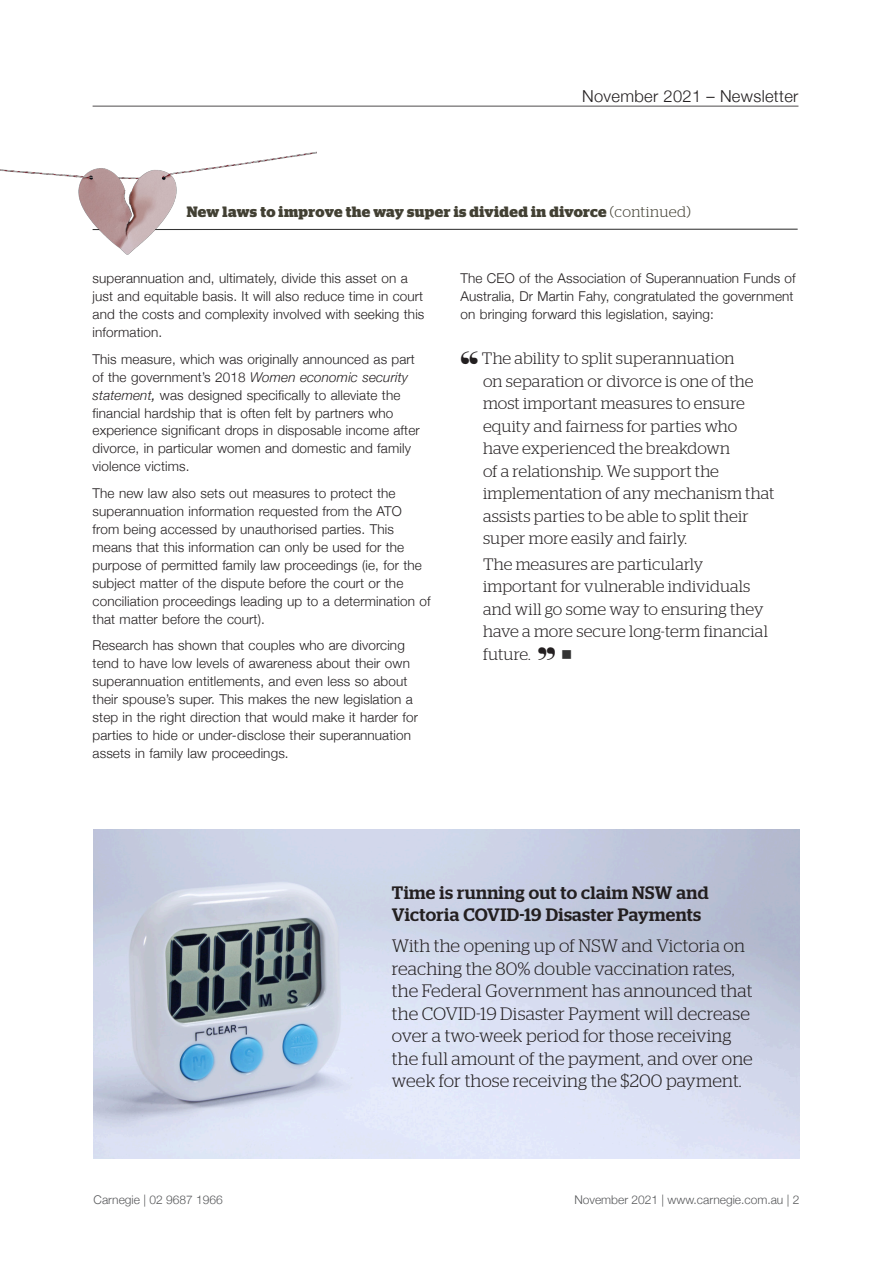
<style>
.page{position:relative;width:893px;height:1263px;background:#fff}
.page>*{position:absolute;margin:0;border:0;box-sizing:border-box;transform-origin:0 0}
.t1{font:300 18px/22.5px "Stag";letter-spacing:.005em;color:#231f20}
.t2{font:500 18px/22.5px "Stag";letter-spacing:.02em;color:#231f20}
.t3{font:300 16.5px/22.5px "Stag";letter-spacing:.01em;color:#231f20}
.t4{font:300 16.5px "Helvetica Neue";letter-spacing:.02em;color:#231f20}
.t5{font:700 15px "Stag";letter-spacing:.02em;color:#424033}
.t6{font:300 13.5px/18px "Helvetica Neue";letter-spacing:.01em;color:#231f20}
.t7{font:300 12px "Helvetica Neue";color:#57585a}
.s1{font-weight:300}
.s2{font-style:italic}
.s3{font-weight:400;font-style:italic}
.s4{font-size:18px}
.s5{color:#333}
</style>
<div class="page">
<hr style="left:93px;top:106px;width:705px;height:1px;background:#231f20">
<hr style="left:93px;top:229px;width:705px;height:1px;background:#333">
<img style="left:94px;top:829px;width:705px;height:329px">
<img style="left:0;top:152px;width:316px;height:103px">
<p class="t4" style="left:582px;top:83px;width:218px">November 2021 – Newsletter</p>
<p class="t5" style="left:187px;top:203px;width:506px">New laws to improve the way super is divided in divorce <span class="s1">(continued)</span></p>
<p class="t6" style="left:93px;top:268px;width:333px">superannuation and, ultimately, divide this asset on a just and equitable basis. It will also reduce time in court and the costs and complexity involved with seeking this information.</p>
<p class="t6" style="left:93px;top:349px;width:329px">This measure, which was originally announced as part of the government’s 2018 <span class="s2">Women economic security statement</span><span class="s3">,</span> was designed specifically to alleviate the financial hardship that is often felt by partners who experience significant drops in disposable income after divorce, in particular women and domestic and family violence victims.</p>
<p class="t6" style="left:93px;top:483px;width:339px">The new law also sets out measures to protect the superannuation information requested from the ATO from being accessed by unauthorised parties. This means that this information can only be used for the purpose of permitted family law proceedings (ie, for the subject matter of the dispute before the court or the conciliation proceedings leading up to a determination of that matter before the court).</p>
<p class="t6" style="left:93px;top:636px;width:327px">Research has shown that couples who are divorcing tend to have low levels of awareness about their own superannuation entitlements, and even less so about their spouse’s super. This makes the new legislation a step in the right direction that would make it harder for parties to hide or under-disclose their superannuation assets in family law proceedings.</p>
<p class="t6" style="left:461px;top:268px;width:337px">The CEO of the Association of Superannuation Funds of<br>Australia, Dr Martin Fahy, congratulated the government on bringing forward this legislation, saying:</p>
<p class="t3" style="left:483px;top:347px;width:293px;text-indent:-22px"><span class="s4">“</span> The ability to split superannuation<br>on separation or divorce is one of the most important measures to ensure equity and fairness for parties who have experienced the breakdown<br>of a relationship. We support the implementation of any mechanism that assists parties to be able to split their super more easily and fairly.</p>
<p class="t3" style="left:483px;top:552px;width:286px">The measures are particularly important for vulnerable individuals and will go some way to ensuring they have a more secure long-term financial future. <span class="s4">”</span> <span class="s5">■</span></p>
<h1 class="t2" style="left:392px;top:881px;width:318px">Time is running out to claim NSW and<br>Victoria COVID-19 Disaster Payments</h1>
<p class="t1" style="left:392px;top:934px;width:362px">With the opening up of NSW and Victoria on reaching the 80% double vaccination rates, the Federal Government has announced that the COVID-19 Disaster Payment will decrease over a two-week period for those receiving the full amount of the payment, and over one week for those receiving the $200 payment.</p>
<p class="t7" style="left:94px;top:1190px;width:131px">Carnegie | 02 9687 1966</p>
<p class="t7" style="left:574px;top:1190px;width:226px">November 2021 | www.carnegie.com.au | 2</p>
</div>
